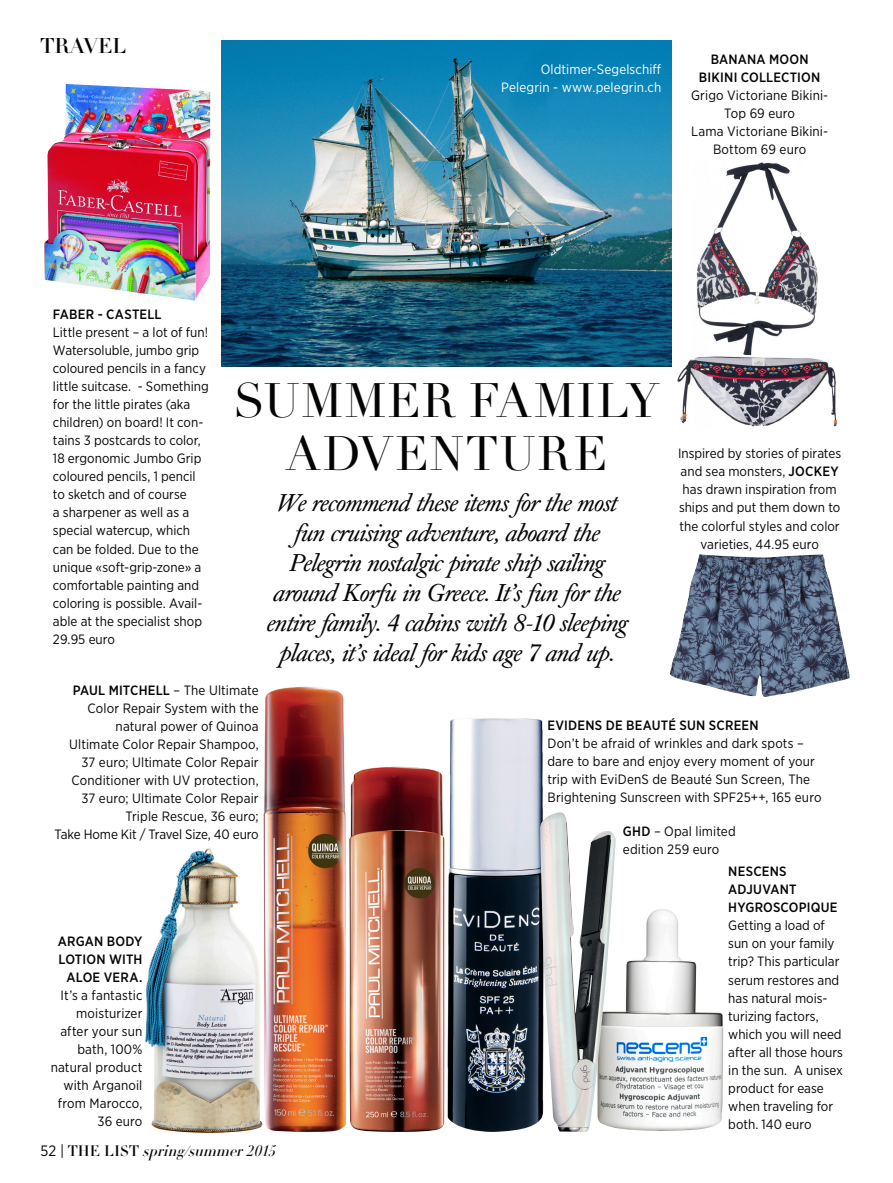
<style>
.page{position:relative;width:893px;height:1183px;background:#fff}
.page>*{position:absolute;margin:0;border:0;box-sizing:border-box;transform-origin:0 0}
.t1{font:47.55px/52.9px "Didot LT Std";letter-spacing:.03em;color:#040503;text-align:center}
.t2{font:italic 24px/30px "Caslon Book BE";letter-spacing:-.02em;color:#040503;text-align:center}
.t3{font:21px "Didot LT Std Headline";color:#040503}
.t4{font:italic 15px "Didot LT Std Headline";color:#040503}
.t5{font:13.5px/18px "Gotham Narrow";color:#040503;text-align:right}
.t6{font:500 13.5px/18px "Gotham Narrow";letter-spacing:.015em;color:#040503;text-align:right}
.t7{font:13.5px "Gotham Narrow";letter-spacing:.01em;color:#fff}
.s1{font-weight:500}
.s2{font-family:"Gotham Narrow";font-style:normal}
.s3{font-style:normal}
</style>
<div class="page">
<img style="left:145px;top:848px;width:118px;height:285px">
<img style="left:349px;top:766px;width:96px;height:365px">
<img style="left:221px;top:41px;width:451px;height:325px">
<img style="left:44px;top:84px;width:166px;height:216px">
<img style="left:447px;top:718px;width:96px;height:413px">
<img style="left:263px;top:686px;width:83px;height:446px">
<img style="left:696px;top:162px;width:122px;height:193px">
<img style="left:677px;top:356px;width:161px;height:71px">
<img style="left:616px;top:909px;width:108px;height:221px">
<img style="left:669px;top:554px;width:181px;height:143px">
<img style="left:540px;top:812px;width:76px;height:319px">
<p class="t3" style="left:41px;top:33px;width:87px">TRAVEL</p>
<p class="t7" style="left:541px;top:61px;width:122px">Oldtimer-Segelschiff</p>
<p class="t7" style="left:501px;top:79px;width:162px">Pelegrin - www.pelegrin.ch</p>
<p class="t6" style="left:699px;top:50px;width:123px;text-align:center">BANANA MOON<br>BIKINI COLLECTION</p>
<p class="t5" style="left:691px;top:86px;width:139px;text-align:center">Grigo Victoriane Bikini-<br>Top 69 euro</p>
<p class="t5" style="left:691px;top:122px;width:138px;text-align:center">Lama Victoriane Bikini-<br>Bottom 69 euro</p>
<p class="t6" style="left:53px;top:305px;width:110px">FABER - CASTELL</p>
<p class="t5" style="left:53px;top:323px;width:157px;text-align:left">Little present – a lot of fun!<br>Watersoluble, jumbo grip coloured pencils in a fancy little suitcase. - Something for the little pirates (aka children) on board! It con&shy;tains 3 postcards to color,<br>18 ergonomic Jumbo Grip coloured pencils, 1 pencil to sketch and of course<br>a sharpener as well as a special watercup, which can be folded. Due to the unique «soft-grip-zone» a comfortable painting and coloring is possible. Avail&shy;able at the specialist shop<br>29.95 euro</p>
<p class="t1" style="left:233px;top:375px;width:428px">SUMMER FAMILY<br>ADVENTURE</p>
<p class="t2" style="left:266px;top:488px;width:362px">We recommend these items for the most fun cruising adventure, aboard the Pelegrin nostalgic pirate ship sailing around Korfu in Greece. It’s fun for the entire family. 4 cabins with 8-10 sleeping places, it’s ideal for kids age 7 and up.</p>
<p class="t5" style="left:678px;top:444px;width:165px;text-align:center">Inspired by stories of pirates and sea monsters, <span class="s1">JOCKEY </span>has drawn inspiration from ships and put them down to the colorful styles and color varieties, 44.95 euro</p>
<p class="t5" style="left:73px;top:680px;width:187px"><span class="s1">PAUL MITCHELL</span> – The Ultimate<br>Color Repair System with the natural power of Quinoa</p>
<p class="t5" style="left:69px;top:734px;width:191px">Ultimate Color Repair Shampoo,<br>37 euro; Ultimate Color Repair<br>Conditioner with UV protection,</p>
<p class="t5" style="left:81px;top:788px;width:179px">37 euro; Ultimate Color Repair<br>Triple Rescue, 36 euro;</p>
<p class="t5" style="left:55px;top:824px;width:206px">Take Home Kit / Travel Size, 40 euro</p>
<p class="t6" style="left:58px;top:931px;width:86px">ARGAN BODY<br>LOTION WITH<br>ALOE VERA.</p>
<p class="t5" style="left:51px;top:985px;width:93px">It’s a fantastic moisturizer after your sun bath, 100% natural product with Arganoil from Marocco,<br>36 euro</p>
<p class="t4" style="left:41px;top:1140px;width:241px"><span class="s2">5 2 |</span> <span class="s3">T H E L I S T</span> spring/summer2015</p>
<p class="t6" style="left:547px;top:716px;width:213px">EVIDENS DE BEAUTÉ SUN SCREEN</p>
<p class="t5" style="left:547px;top:734px;width:276px;text-align:left">Don’t be afraid of wrinkles and dark spots – dare to bare and enjoy every moment of your trip with EviDenS de Beauté Sun Screen, The Brightening Sunscreen with SPF25++, 165 euro</p>
<p class="t5" style="left:623px;top:821px;width:114px;text-align:left"><span class="s1">GHD</span> – Opal limited edition 259 euro</p>
<p class="t6" style="left:728px;top:862px;width:111px;text-align:left">NESCENS<br>ADJUVANT<br>HYGROSCOPIQUE</p>
<p class="t5" style="left:728px;top:916px;width:116px;text-align:left">Getting a load of sun on your family trip? This particular serum restores and has natural mois&shy;turizing factors, which you will need after all those hours in the sun. A unisex product for ease when traveling for both. 140 euro</p>
</div>
